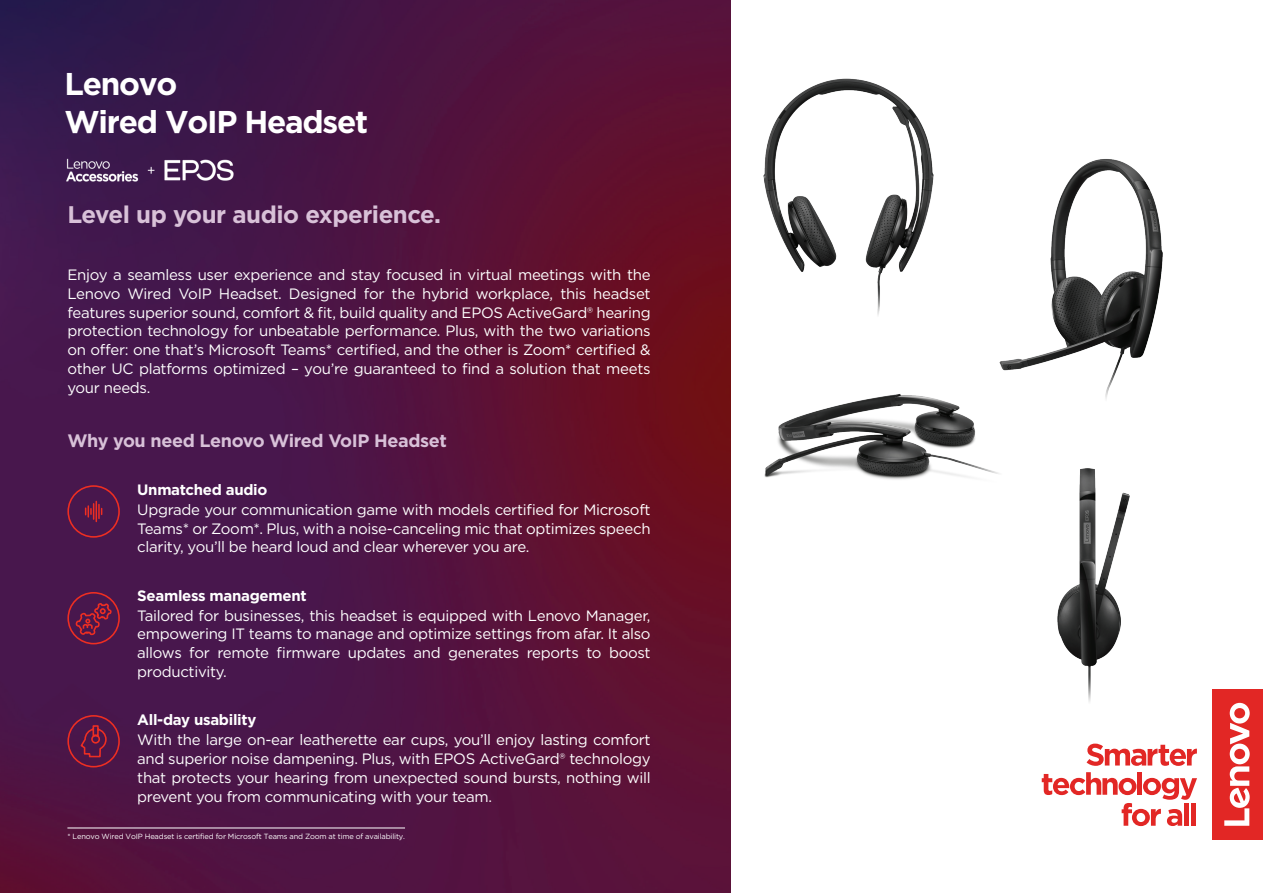
<style>
.page{position:relative;width:1263px;height:893px;background:#fff}
.page>*{position:absolute;margin:0;border:0;box-sizing:border-box;transform-origin:0 0}
.t1{font:700 31.5px/38.5px "Gotham";letter-spacing:-.04em;color:#fff}
.t2{font:700 24px "Gotham";letter-spacing:-.02em;color:#d8c1d8}
.t3{font:700 18px "Gotham";letter-spacing:-.02em;color:#d8c1d8}
.t4{font:15px/18.8px "Gotham";letter-spacing:-.02em;color:#fff;text-align:justify}
.t5{font:700 15px "Gotham";letter-spacing:-.02em;color:#fff}
.t6{font:7.5px "Gotham";letter-spacing:-.02em;color:#fff}
</style>
<div class="page">
<img style="left:0;top:0;width:731px;height:893px">
<svg style="left:1086px;top:744px;width:111px;height:22px"></svg>
<svg style="left:1042px;top:772px;width:155px;height:54px"></svg>
<div style="left:1184px;top:803px;width:5px;height:23px;background:#e22725"></div>
<hr style="left:1191px;top:803px;width:4px;height:23px;background:#e22725">
<div style="left:1213px;top:689px;width:50px;height:151px;background:#e22725"></div>
<svg style="left:1224px;top:703px;width:26px;height:123px"></svg>
<div style="left:67px;top:485px;width:53px;height:53px;border:2px solid #ee2e22;border-radius:50%"></div>
<svg style="left:85px;top:501px;width:17px;height:20px"></svg>
<div style="left:67px;top:715px;width:53px;height:52px;border:2px solid #ee2e22;border-radius:50%"></div>
<svg style="left:79px;top:724px;width:28px;height:34px"></svg>
<div style="left:67px;top:592px;width:53px;height:52px;border:2px solid #ee2e22;border-radius:50%"></div>
<svg style="left:74px;top:601px;width:39px;height:40px;background:#691b44"></svg>
<img style="left:764px;top:394px;width:232px;height:86px">
<img style="left:763px;top:78px;width:171px;height:237px">
<img style="left:990px;top:159px;width:173px;height:254px">
<hr style="left:67px;top:828px;width:338px;height:1px;background:#fff">
<img style="left:996px;top:468px;width:134px;height:234px">
<img style="left:57px;top:152px;width:195px;height:36px">
<h1 class="t1" style="left:64px;top:64px;width:305px">Lenovo<br>Wired VoIP Headset</h1>
<h2 class="t2" style="left:68px;top:199px;width:375px">Level up your audio experience.</h2>
<p class="t4" style="left:67px;top:265px;width:585px">Enjoy a seamless user experience and stay focused in virtual meetings with the Lenovo Wired VoIP Headset. Designed for the hybrid workplace, this headset features superior sound, comfort &amp; fit, build quality and EPOS ActiveGard® hearing protection technology for unbeatable performance. Plus, with the two variations on offer: one that’s Microsoft Teams* certified, and the other is Zoom* certified &amp; other UC platforms optimized – you’re guaranteed to find a solution that meets your needs.</p>
<p class="t3" style="left:67px;top:429px;width:381px">Why you need Lenovo Wired VoIP Headset</p>
<p class="t5" style="left:137px;top:480px;width:132px">Unmatched audio</p>
<p class="t4" style="left:137px;top:500px;width:515px">Upgrade your communication game with models certified for Microsoft Teams* or Zoom*. Plus, with a noise-canceling mic that optimizes speech clarity, you’ll be heard loud and clear wherever you are.</p>
<p class="t5" style="left:137px;top:586px;width:171px">Seamless management</p>
<p class="t4" style="left:137px;top:606px;width:515px">Tailored for businesses, this headset is equipped with Lenovo Manager, empowering IT teams to manage and optimize settings from afar. It also allows for remote firmware updates and generates reports to boost productivity.</p>
<p class="t5" style="left:137px;top:710px;width:121px">All-day usability</p>
<p class="t4" style="left:137px;top:730px;width:515px">With the large on-ear leatherette ear cups, you’ll enjoy lasting comfort and superior noise dampening. Plus, with EPOS ActiveGard® technology that protects your hearing from unexpected sound bursts, nothing will prevent you from communicating with your team.</p>
<p class="t6" style="left:67px;top:831px;width:339px">* Lenovo Wired VoIP Headset is certified for Microsoft Teams and Zoom at time of availability.</p>
</div>
